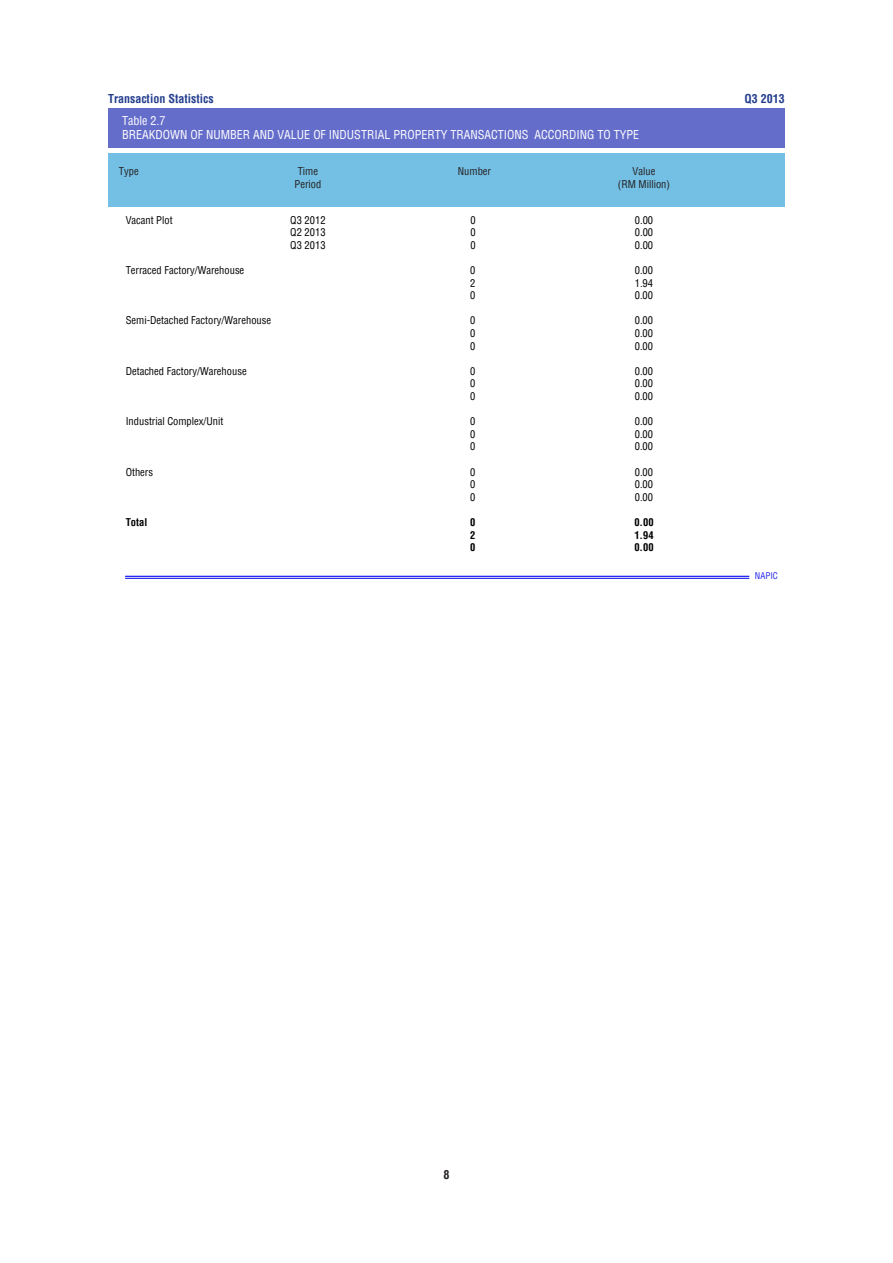
<style>
.page{position:relative;width:893px;height:1263px;background:#fff}
.page>*{position:absolute;margin:0;border:0;box-sizing:border-box;transform-origin:0 0}
.t1{font:condensed 12px "Helvetica";color:#fff}
.t2{font:700 condensed 12px "Helvetica";color:#253f8e}
.t3{font:700 condensed 12px "Helvetica";color:#231f20}
.t4{font:condensed 10.5px "Helvetica";color:#000}
.t5{font:condensed 10.5px "Helvetica";color:#231f20}
.t6{font:700 condensed 10.5px "Helvetica";color:#000}
.t7{font:condensed 9px "Helvetica";color:#282af0}
</style>
<div class="page">
<div style="left:108px;top:153px;width:677px;height:54px;background:#74c0e4"></div>
<div style="left:108px;top:108px;width:677px;height:40px;background:#656dcb"></div>
<hr style="left:125px;top:576px;width:624px;height:1px;background:#282af0">
<hr style="left:125px;top:578px;width:624px;height:1px;background:#282af0">
<p class="t2" style="left:108px;top:90px;width:107px">Transaction Statistics</p>
<p class="t2" style="left:745px;top:90px;width:42px">Q3 2013</p>
<p class="t1" style="left:122px;top:113px;width:45px">Table 2.7</p>
<p class="t1" style="left:122px;top:127px;width:518px">BREAKDOWN OF NUMBER AND VALUE OF INDUSTRIAL PROPERTY TRANSACTIONS ACCORDING TO TYPE</p>
<p class="t5" style="left:119px;top:165px;width:21px">Type</p>
<p class="t5" style="left:298px;top:165px;width:22px">Time</p>
<p class="t5" style="left:458px;top:165px;width:35px">Number</p>
<p class="t5" style="left:633px;top:165px;width:24px">Value</p>
<p class="t5" style="left:294px;top:177px;width:28px">Period</p>
<p class="t5" style="left:618px;top:177px;width:54px">(RM Million)</p>
<p class="t4" style="left:126px;top:213px;width:48px">Vacant Plot</p>
<p class="t4" style="left:290px;top:213px;width:37px">Q3 2012</p>
<p class="t4" style="left:470px;top:213px;width:7px">0</p>
<p class="t4" style="left:635px;top:213px;width:20px">0.00</p>
<p class="t4" style="left:290px;top:225px;width:37px">Q2 2013</p>
<p class="t4" style="left:470px;top:225px;width:7px">0</p>
<p class="t4" style="left:635px;top:225px;width:20px">0.00</p>
<p class="t4" style="left:290px;top:238px;width:37px">Q3 2013</p>
<p class="t4" style="left:470px;top:238px;width:7px">0</p>
<p class="t4" style="left:635px;top:238px;width:20px">0.00</p>
<p class="t4" style="left:126px;top:263px;width:120px">Terraced Factory/Warehouse</p>
<p class="t4" style="left:470px;top:263px;width:7px">0</p>
<p class="t4" style="left:635px;top:263px;width:20px">0.00</p>
<p class="t4" style="left:470px;top:276px;width:7px">2</p>
<p class="t4" style="left:635px;top:276px;width:20px">1.94</p>
<p class="t4" style="left:470px;top:288px;width:7px">0</p>
<p class="t4" style="left:635px;top:288px;width:20px">0.00</p>
<p class="t4" style="left:126px;top:314px;width:147px">Semi-Detached Factory/Warehouse</p>
<p class="t4" style="left:470px;top:314px;width:7px">0</p>
<p class="t4" style="left:635px;top:314px;width:20px">0.00</p>
<p class="t4" style="left:470px;top:326px;width:7px">0</p>
<p class="t4" style="left:635px;top:326px;width:20px">0.00</p>
<p class="t4" style="left:470px;top:339px;width:7px">0</p>
<p class="t4" style="left:635px;top:339px;width:20px">0.00</p>
<p class="t4" style="left:126px;top:364px;width:122px">Detached Factory/Warehouse</p>
<p class="t4" style="left:470px;top:364px;width:7px">0</p>
<p class="t4" style="left:635px;top:364px;width:20px">0.00</p>
<p class="t4" style="left:470px;top:377px;width:7px">0</p>
<p class="t4" style="left:635px;top:377px;width:20px">0.00</p>
<p class="t4" style="left:470px;top:389px;width:7px">0</p>
<p class="t4" style="left:635px;top:389px;width:20px">0.00</p>
<p class="t4" style="left:126px;top:414px;width:99px">Industrial Complex/Unit</p>
<p class="t4" style="left:470px;top:414px;width:7px">0</p>
<p class="t4" style="left:635px;top:414px;width:20px">0.00</p>
<p class="t4" style="left:470px;top:427px;width:7px">0</p>
<p class="t4" style="left:635px;top:427px;width:20px">0.00</p>
<p class="t4" style="left:470px;top:440px;width:7px">0</p>
<p class="t4" style="left:635px;top:440px;width:20px">0.00</p>
<p class="t4" style="left:126px;top:465px;width:29px">Others</p>
<p class="t4" style="left:470px;top:465px;width:7px">0</p>
<p class="t4" style="left:635px;top:465px;width:20px">0.00</p>
<p class="t4" style="left:470px;top:477px;width:7px">0</p>
<p class="t4" style="left:635px;top:477px;width:20px">0.00</p>
<p class="t4" style="left:470px;top:490px;width:7px">0</p>
<p class="t4" style="left:635px;top:490px;width:20px">0.00</p>
<p class="t6" style="left:126px;top:515px;width:23px">Total</p>
<p class="t6" style="left:470px;top:515px;width:7px">0</p>
<p class="t6" style="left:634px;top:515px;width:21px">0.00</p>
<p class="t6" style="left:470px;top:528px;width:7px">2</p>
<p class="t6" style="left:634px;top:528px;width:21px">1.94</p>
<p class="t6" style="left:470px;top:540px;width:7px">0</p>
<p class="t6" style="left:634px;top:540px;width:21px">0.00</p>
<p class="t7" style="left:755px;top:570px;width:25px">NAPIC</p>
<p class="t3" style="left:443px;top:1167px;width:7px">8</p>
</div>
